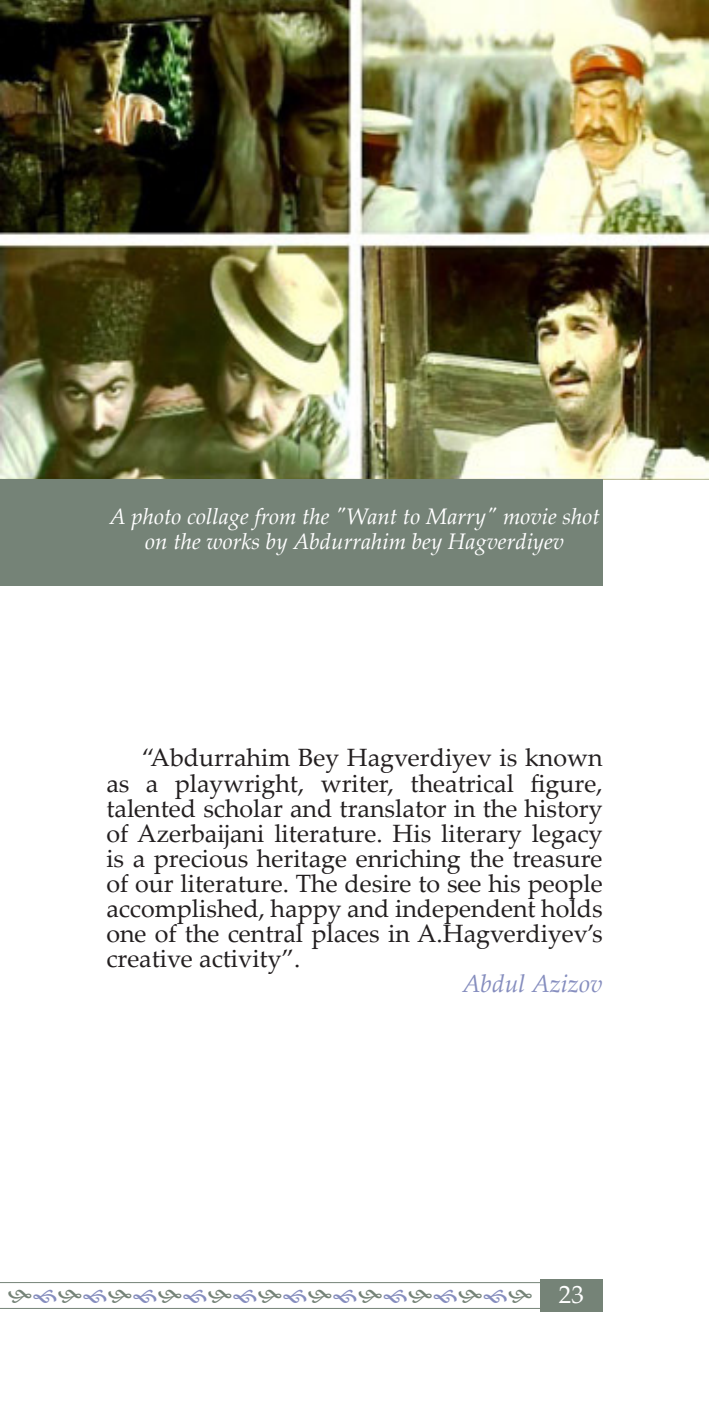
<style>
.page{position:relative;width:709px;height:1418px;background:#fff}
.page>*{position:absolute;margin:0;border:0;box-sizing:border-box;transform-origin:0 0}
.t1{font:25px/25px "Palatino Linotype";color:#231f20;text-align:justify}
.t2{font:italic 25px "Palatino Linotype";color:#858dbe}
.t3{font:25px "Palatino Linotype";color:#fff}
.t4{font:italic 22.5px/24.8px "Palatino Linotype";color:#fff;text-align:center}
</style>
<div class="page">
<div style="left:540px;top:1278px;width:62px;height:33px;background:#758377"></div>
<hr style="left:0;top:1282px;width:540px;height:1px;background:#758377">
<hr style="left:0;top:1307px;width:540px;height:1px;background:#758377">
<img style="left:0;top:0;width:709px;height:480px">
<div style="left:0;top:480px;width:602px;height:106px;background:#758377"></div>
<p class="t4" style="left:110px;top:503px;width:492px">A photo collage from the "Want to Marry" movie shot on the works by Abdurrahim bey Hagverdiyev</p>
<p class="t1" style="left:106px;top:744px;width:498px;text-indent:35px">“Abdurrahim Bey Hagverdiyev is known as a playwright, writer, theatrical figure, talented scholar and translator in the history of Azerbaijani literature. His literary legacy is a precious heritage enriching the treasure of our literature. The desire to see his people accomplished, happy and independent holds one of the central places in A.Hagverdiyev’s creative activity”.</p>
<p class="t2" style="left:462px;top:965px;width:142px">Abdul Azizov</p>
<p class="t3" style="left:559px;top:1277px;width:26px">23</p>
</div>
